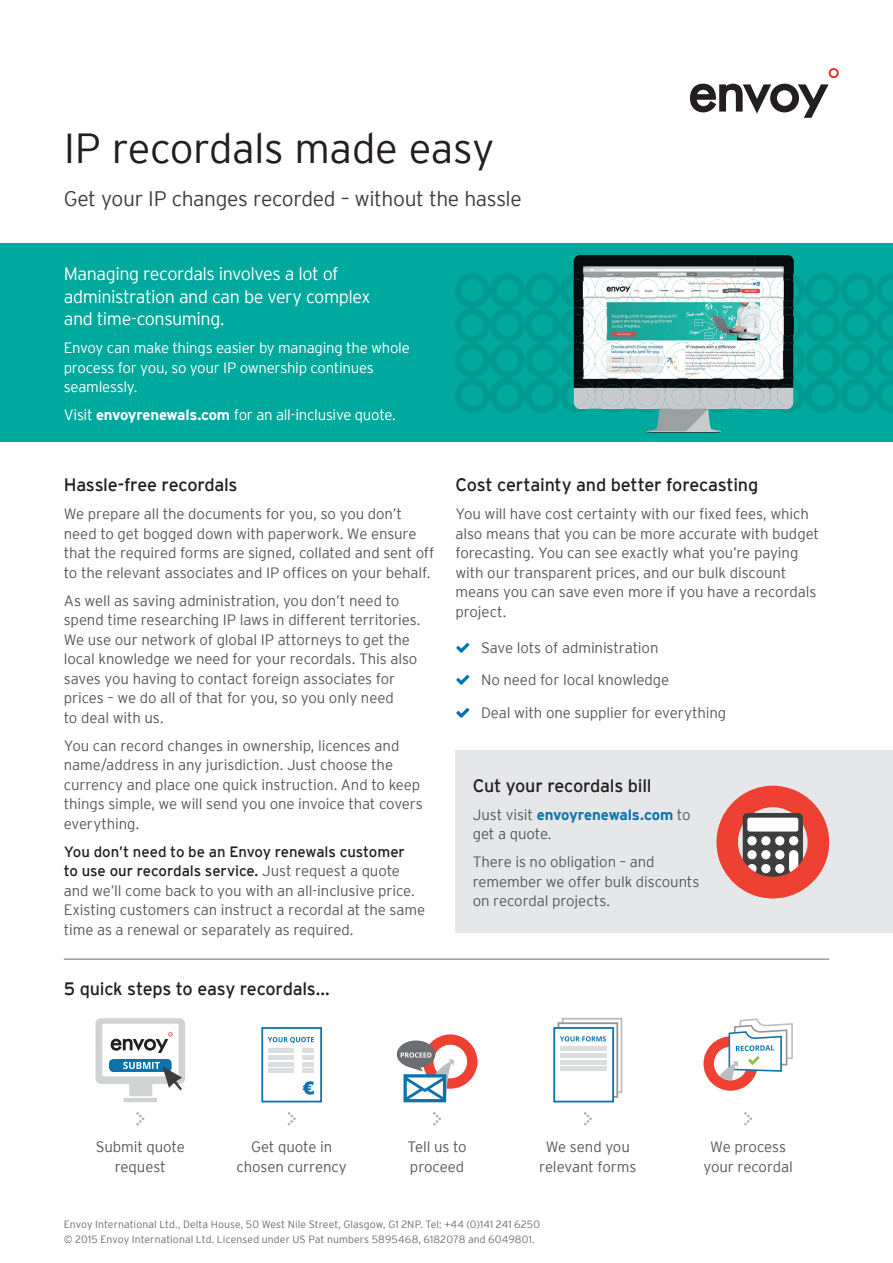
<style>
.page{position:relative;width:893px;height:1263px;background:#fff}
.page>*{position:absolute;margin:0;border:0;box-sizing:border-box;transform-origin:0 0}
.t1{font:300 42px "Interstate";letter-spacing:-.015em;color:#231f20}
.t2{font:300 21px "Interstate";letter-spacing:-.015em;color:#3e3e3f}
.t3{font:18px "Interstate";letter-spacing:-.015em;color:#231f20}
.t4{font:300 18px/22.5px "Interstate";letter-spacing:-.03em;color:#fff}
.t5{font:300 15px/19.5px "Interstate";letter-spacing:-.01em;color:#57585a}
.t6{font:300 15px/19.5px "Interstate";letter-spacing:-.02em;color:#fff}
.t7{font:300 10.5px/15px "Interstate";letter-spacing:.005em;color:#6c6d70}
.s1{font-weight:700}
.s2{font-weight:400;color:#231f20}
.s3{font-weight:700;color:#0c73ad}
</style>
<div class="page">
<svg style="left:690px;top:84px;width:139px;height:34px"></svg>
<svg style="left:829px;top:68px;width:10px;height:10px"></svg>
<div style="left:0;top:243px;width:893px;height:199px;background:#00a99d"></div>
<div style="left:456px;top:750px;width:437px;height:183px;background:#e6e7e9"></div>
<svg style="left:716px;top:786px;width:113px;height:112px"></svg>
<svg style="left:136px;top:1112px;width:8px;height:13px"></svg>
<svg style="left:95px;top:1018px;width:90px;height:84px"></svg>
<div style="left:261px;top:1027px;width:61px;height:75px;background:#fff;border:2px solid #0c73ad"></div>
<div style="left:268px;top:1048px;width:26px;height:5px;background:#dcdddf"></div>
<div style="left:303px;top:1048px;width:11px;height:5px;background:#dcdddf"></div>
<hr style="left:268px;top:1055px;width:26px;height:4px;background:#dcdddf">
<hr style="left:303px;top:1055px;width:11px;height:4px;background:#dcdddf">
<hr style="left:268px;top:1062px;width:26px;height:4px;background:#dcdddf">
<hr style="left:303px;top:1062px;width:11px;height:4px;background:#dcdddf">
<hr style="left:268px;top:1069px;width:26px;height:4px;background:#dcdddf">
<hr style="left:303px;top:1069px;width:11px;height:4px;background:#dcdddf">
<svg style="left:268px;top:1037px;width:46px;height:6px"></svg>
<svg style="left:303px;top:1081px;width:11px;height:14px"></svg>
<svg style="left:288px;top:1112px;width:8px;height:13px"></svg>
<svg style="left:397px;top:1034px;width:80px;height:68px"></svg>
<svg style="left:433px;top:1112px;width:8px;height:13px"></svg>
<svg style="left:562px;top:1018px;width:60px;height:75px"></svg>
<div style="left:557px;top:1022px;width:61px;height:76px;background:#fff;border:2px solid #939598"></div>
<div style="left:553px;top:1027px;width:61px;height:75px;background:#fff;border:2px solid #0c73ad"></div>
<div style="left:560px;top:1046px;width:46px;height:5px;background:#dcdddf"></div>
<div style="left:560px;top:1053px;width:46px;height:5px;background:#dcdddf"></div>
<hr style="left:560px;top:1060px;width:46px;height:4px;background:#dcdddf">
<hr style="left:560px;top:1067px;width:46px;height:4px;background:#dcdddf">
<svg style="left:560px;top:1036px;width:46px;height:5px"></svg>
<svg style="left:584px;top:1112px;width:8px;height:13px"></svg>
<svg style="left:703px;top:1018px;width:90px;height:73px"></svg>
<svg style="left:744px;top:1112px;width:8px;height:13px"></svg>
<hr style="left:64px;top:959px;width:765px;height:1px;background:#6c6d70">
<svg style="left:455px;top:273px;width:111px;height:140px"></svg>
<svg style="left:802px;top:273px;width:91px;height:140px"></svg>
<img style="left:573px;top:255px;width:221px;height:178px">
<img style="left:566px;top:273px;width:236px;height:140px">
<img style="left:567px;top:279px;width:231px;height:22px">
<img style="left:777px;top:385px;width:21px;height:21px;border-radius:11px">
<img style="left:777px;top:349px;width:21px;height:22px;border-radius:11px">
<h1 class="t1" style="left:64px;top:126px;width:432px">IP recordals made easy</h1>
<h2 class="t2" style="left:64px;top:188px;width:460px">Get your IP changes recorded – without the hassle</h2>
<p class="t4" style="left:64px;top:263px;width:308px">Managing recordals involves a lot of administration and can be very complex and time-consuming.</p>
<p class="t6" style="left:64px;top:338px;width:348px">Envoy can make things easier by managing the whole process for you, so your IP ownership continues seamlessly.</p>
<p class="t6" style="left:64px;top:405px;width:334px">Visit <span class="s1">envoyrenewals.com</span> for an all-inclusive quote.</p>
<p class="t3" style="left:64px;top:475px;width:175px">Hassle-free recordals</p>
<p class="t5" style="left:64px;top:504px;width:372px">We prepare all the documents for you, so you don’t need to get bogged down with paperwork. We ensure that the required forms are signed, collated and sent off to the relevant associates and IP offices on your behalf.</p>
<p class="t5" style="left:64px;top:591px;width:358px">As well as saving administration, you don’t need to spend time researching IP laws in different territories.<br>We use our network of global IP attorneys to get the local knowledge we need for your recordals. This also saves you having to contact foreign associates for prices – we do all of that for you, so you only need<br>to deal with us.</p>
<p class="t5" style="left:64px;top:736px;width:361px">You can record changes in ownership, licences and name/address in any jurisdiction. Just choose the currency and place one quick instruction. And to keep things simple, we will send you one invoice that covers everything.</p>
<p class="t5" style="left:64px;top:842px;width:363px"><span class="s2">You don’t need to be an Envoy renewals customer<br>to use our recordals service.</span> Just request a quote and we’ll come back to you with an all-inclusive price.<br>Existing customers can instruct a recordal at the same time as a renewal or separately as required.</p>
<p class="t3" style="left:64px;top:979px;width:268px">5 quick steps to easy recordals...</p>
<p class="t3" style="left:455px;top:475px;width:304px">Cost certainty and better forecasting</p>
<p class="t5" style="left:455px;top:504px;width:365px">You will have cost certainty with our fixed fees, which also means that you can be more accurate with budget forecasting. You can see exactly what you’re paying with our transparent prices, and our bulk discount means you can save even more if you have a recordals project.</p>
<p class="t5" style="left:481px;top:632px;width:247px;line-height:32.2px">Save lots of administration<br>No need for local knowledge<br>Deal with one supplier for everything</p>
<p class="t3" style="left:473px;top:776px;width:180px">Cut your recordals bill</p>
<p class="t5" style="left:473px;top:805px;width:219px">Just visit <span class="s3">envoyrenewals.com</span> to get a quote.</p>
<p class="t5" style="left:473px;top:852px;width:228px">There is no obligation – and remember we offer bulk discounts on recordal projects.</p>
<p class="t5" style="left:96px;top:1137px;width:91px;text-align:center">Submit quote request</p>
<p class="t5" style="left:236px;top:1137px;width:112px;text-align:center">Get quote in chosen currency</p>
<p class="t5" style="left:408px;top:1137px;width:61px">Tell us to proceed</p>
<p class="t5" style="left:539px;top:1137px;width:99px;text-align:center">We send you relevant forms</p>
<p class="t5" style="left:703px;top:1137px;width:91px;text-align:center">We process your recordal</p>
<p class="t7" style="left:64px;top:1217px;width:478px">Envoy International Ltd., Delta House, 50 West Nile Street, Glasgow, G1 2NP. Tel: +44 (0)141 241 6250 © 2015 Envoy International Ltd. Licensed under US Pat numbers 5895468, 6182078 and 6049801.</p>
</div>
